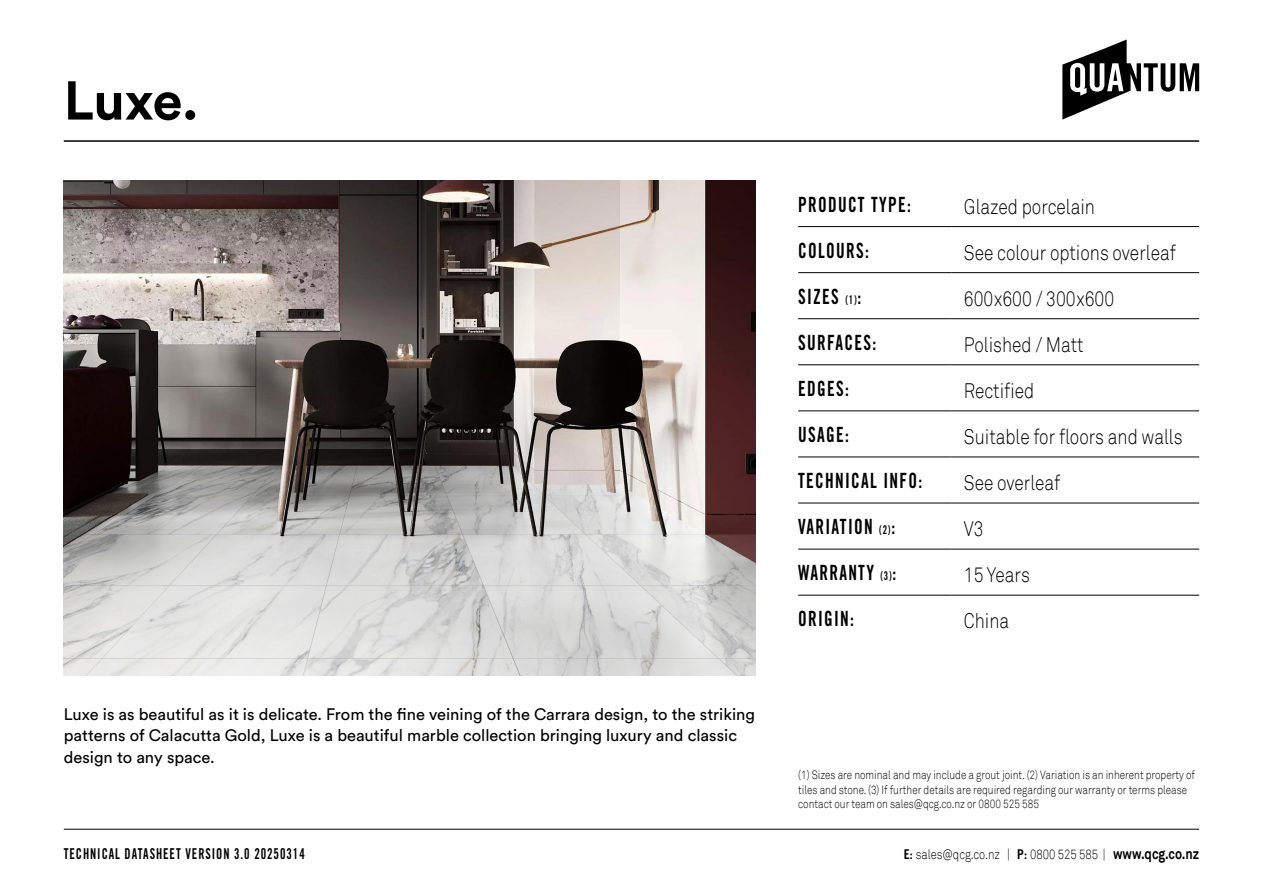
<style>
.page{position:relative;width:1263px;height:893px;background:#fff}
.page>*{position:absolute;margin:0;border:0;box-sizing:border-box;transform-origin:0 0}
.t1{font:700 54px "Circular Std";color:#000}
.Table_Text{font:300 21px "Akkurat";color:#000;scale:.83 1}
.Table_Header{font:21px "Trade Gothic Bold Cond Twenty";letter-spacing:.075em;color:#000;scale:.83 1}
.Body_Text{font:16.5px/21px "Circular Std";color:#000}
.t2{font:15px "Trade Gothic Bold Cond Twenty";letter-spacing:.075em;color:#000;scale:.83 1}
.t3{font:300 13.5px "Akkurat";color:#000;scale:.83 1}
.Notes{font:300 12px/14.4px "Akkurat";color:#000;scale:.83 1}
.s1{font-size:12px}
.s2{font-family:"Trade Gothic Bold Cond Twenty";font-weight:400}
.s3{font-weight:700;font-size:15px}
</style>
<div class="page">
<hr style="left:64px;top:140px;width:1135px;height:2px;background:#000">
<hr style="left:64px;top:829px;width:1135px;height:1px;background:#000">
<svg style="left:1062px;top:40px;width:137px;height:80px"></svg>
<img style="left:64px;top:180px;width:692px;height:495px">
<hr style="left:798px;top:226px;width:153px;height:1px;background:#000">
<hr style="left:951px;top:226px;width:248px;height:1px;background:#000">
<hr style="left:798px;top:272px;width:153px;height:1px;background:#000">
<hr style="left:951px;top:272px;width:248px;height:1px;background:#000">
<hr style="left:798px;top:318px;width:153px;height:1px;background:#000">
<hr style="left:951px;top:318px;width:248px;height:1px;background:#000">
<hr style="left:798px;top:364px;width:153px;height:1px;background:#000">
<hr style="left:951px;top:364px;width:248px;height:1px;background:#000">
<hr style="left:798px;top:410px;width:153px;height:1px;background:#000">
<hr style="left:951px;top:410px;width:248px;height:1px;background:#000">
<hr style="left:798px;top:457px;width:153px;height:1px;background:#000">
<hr style="left:951px;top:457px;width:248px;height:1px;background:#000">
<hr style="left:798px;top:503px;width:153px;height:1px;background:#000">
<hr style="left:951px;top:503px;width:248px;height:1px;background:#000">
<hr style="left:798px;top:549px;width:153px;height:1px;background:#000">
<hr style="left:951px;top:549px;width:248px;height:1px;background:#000">
<hr style="left:798px;top:595px;width:153px;height:1px;background:#000">
<hr style="left:951px;top:595px;width:248px;height:1px;background:#000">
<h1 class="t1" style="left:64px;top:66px;width:136px">Luxe.</h1>
<p class="Body_Text" style="left:64px;top:704px;width:693px">Luxe is as beautiful as it is delicate. From the fine veining of the Carrara design, to the striking patterns of Calacutta Gold, Luxe is a beautiful marble collection bringing luxury and classic design to any space.</p>
<p class="Table_Header" style="left:798px;top:191px;width:137px">PRODUCT TYPE:</p>
<p class="Table_Text" style="left:964px;top:194px;width:159px">Glazed porcelain</p>
<p class="Table_Header" style="left:798px;top:237px;width:87px">COLOURS:</p>
<p class="Table_Text" style="left:964px;top:240px;width:257px">See colour options overleaf</p>
<p class="Table_Header" style="left:798px;top:283px;width:78px">SIZES <span class="s1">(1)</span>:</p>
<p class="Table_Text" style="left:964px;top:286px;width:183px">600x600 / 300x600</p>
<p class="Table_Header" style="left:798px;top:330px;width:96px">SURFACES:</p>
<p class="Table_Text" style="left:964px;top:332px;width:146px">Polished / Matt</p>
<p class="Table_Header" style="left:798px;top:376px;width:63px">EDGES:</p>
<p class="Table_Text" style="left:964px;top:378px;width:86px">Rectified</p>
<p class="Table_Header" style="left:798px;top:422px;width:63px">USAGE:</p>
<p class="Table_Text" style="left:964px;top:424px;width:265px">Suitable for floors and walls</p>
<p class="Table_Header" style="left:798px;top:468px;width:151px">TECHNICAL INFO:</p>
<p class="Table_Text" style="left:964px;top:470px;width:118px">See overleaf</p>
<p class="Table_Header" style="left:798px;top:514px;width:118px">VARIATION <span class="s1">(2)</span>:</p>
<p class="Table_Text" style="left:964px;top:517px;width:25px">V3</p>
<p class="Table_Header" style="left:798px;top:560px;width:120px">WARRANTY <span class="s1">(3)</span>:</p>
<p class="Table_Text" style="left:964px;top:563px;width:81px">15 Years</p>
<p class="Table_Header" style="left:798px;top:606px;width:69px">ORIGIN:</p>
<p class="Table_Text" style="left:964px;top:609px;width:56px">China</p>
<p class="Notes" style="left:798px;top:768px;width:479px">(1) Sizes are nominal and may include a grout joint. (2) Variation is an inherent property of tiles and stone. (3) If further details are required regarding our warranty or terms please contact our team on sales@qcg.co.nz or 0800 525 585</p>
<p class="t2" style="left:64px;top:844px;width:292px">TECHNICAL DATASHEET VERSION 3.0 20250314</p>
<p class="t3" style="left:904px;top:846px;width:357px"><span class="s2">E:</span> sales@qcg.co.nz | <span class="s2">P:</span> 0800 525 585 | <span class="s3">www.qcg.co.nz</span></p>
</div>
